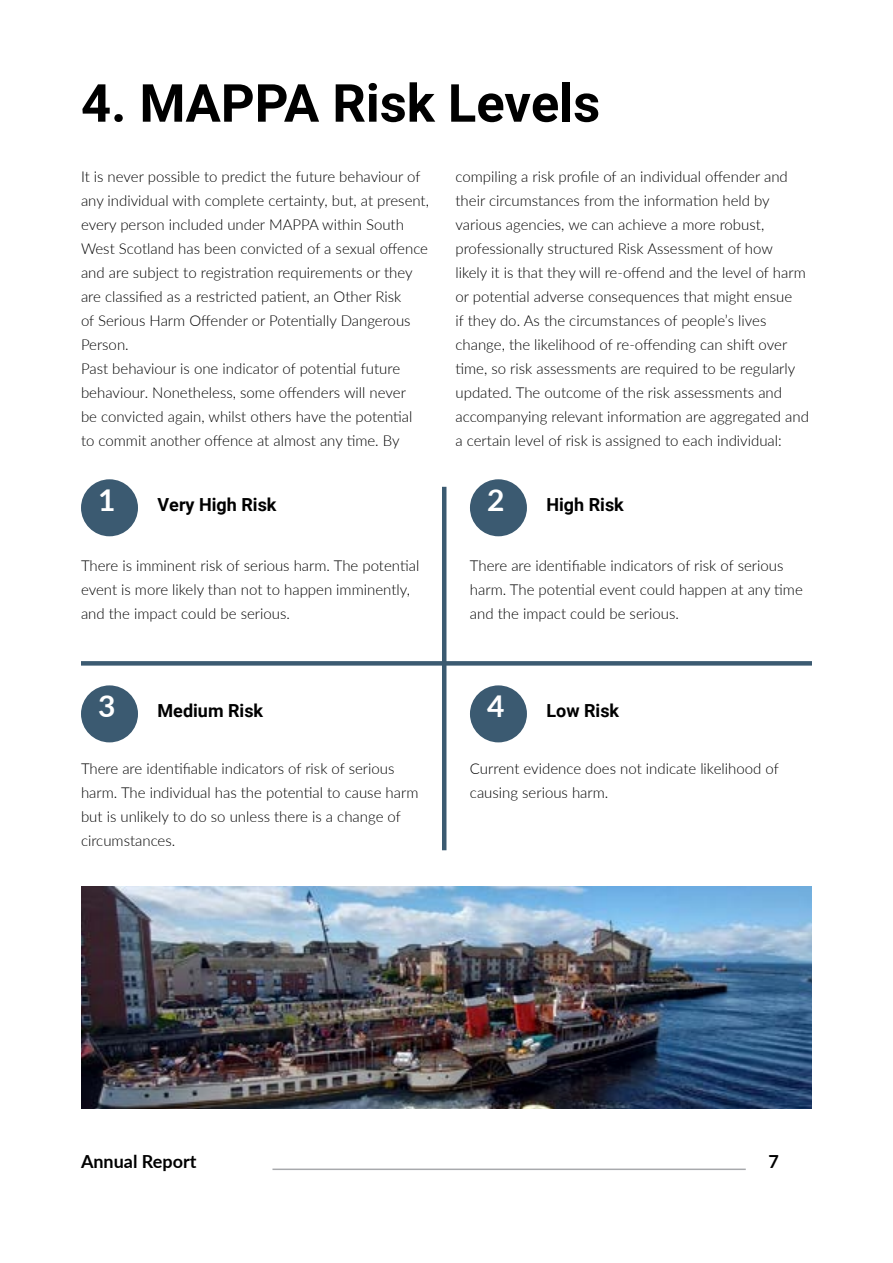
<style>
.page{position:relative;width:893px;height:1263px;background:#fff}
.page>*{position:absolute;margin:0;border:0;box-sizing:border-box;transform-origin:0 0}
.Subhead{font:700 52.5px "Roboto";color:#000}
.body_copy_bold{font:700 30px "Lato";color:#fff}
.subhead_3{font:700 18px "Roboto";color:#000}
.t1{font:700 18px "Lato";color:#000}
.body_copy{font:300 15px/24px "Lato";color:#000}
</style>
<div class="page">
<div style="left:81px;top:479px;width:57px;height:57px;background:#3b5a71;border-radius:50%"></div>
<div style="left:81px;top:685px;width:57px;height:57px;background:#3b5a71;border-radius:50%"></div>
<div style="left:470px;top:479px;width:57px;height:57px;background:#3b5a71;border-radius:50%"></div>
<div style="left:470px;top:685px;width:57px;height:57px;background:#3b5a71;border-radius:50%"></div>
<hr style="left:272px;top:1168px;width:474px;height:2px;background:#a7a9ac">
<div style="left:81px;top:661px;width:731px;height:5px;background:#3b5a71"></div>
<hr style="left:442px;top:487px;width:4px;height:363px;background:#3b5a71">
<img style="left:81px;top:886px;width:731px;height:222px">
<h2 class="Subhead" style="left:81px;top:66px;width:521px">4. MAPPA Risk Levels</h2>
<p class="body_copy" style="left:81px;top:164px;width:350px">It is never possible to predict the future behaviour of any individual with complete certainty, but, at present, every person included under MAPPA within South West Scotland has been convicted of a sexual offence and are subject to registration requirements or they are classified as a restricted patient, an Other Risk<br>of Serious Harm Offender or Potentially Dangerous Person.</p>
<p class="body_copy" style="left:81px;top:356px;width:333px">Past behaviour is one indicator of potential future behaviour. Nonetheless, some offenders will never be convicted again, whilst others have the potential to commit another offence at almost any time. By</p>
<p class="body_copy_bold" style="left:98px;top:478px;width:19px">1</p>
<p class="subhead_3" style="left:158px;top:492px;width:121px">Very High Risk</p>
<p class="body_copy" style="left:81px;top:553px;width:340px">There is imminent risk of serious harm. The potential event is more likely than not to happen imminently, and the impact could be serious.</p>
<p class="body_copy" style="left:455px;top:164px;width:355px">compiling a risk profile of an individual offender and their circumstances from the information held by various agencies, we can achieve a more robust, professionally structured Risk Assessment of how<br>likely it is that they will re-offend and the level of harm or potential adverse consequences that might ensue<br>if they do. As the circumstances of people’s lives change, the likelihood of re-offending can shift over time, so risk assessments are required to be regularly updated. The outcome of the risk assessments and accompanying relevant information are aggregated and a certain level of risk is assigned to each individual:</p>
<p class="body_copy_bold" style="left:487px;top:478px;width:19px">2</p>
<p class="subhead_3" style="left:546px;top:492px;width:79px">High Risk</p>
<p class="body_copy" style="left:470px;top:553px;width:334px">There are identifiable indicators of risk of serious harm. The potential event could happen at any time and the impact could be serious.</p>
<p class="body_copy_bold" style="left:98px;top:684px;width:19px">3</p>
<p class="subhead_3" style="left:158px;top:698px;width:107px">Medium Risk</p>
<p class="body_copy" style="left:81px;top:756px;width:339px">There are identifiable indicators of risk of serious harm. The individual has the potential to cause harm but is unlikely to do so unless there is a change of circumstances.</p>
<p class="body_copy_bold" style="left:487px;top:684px;width:19px">4</p>
<p class="subhead_3" style="left:546px;top:698px;width:74px">Low Risk</p>
<p class="body_copy" style="left:470px;top:756px;width:310px">Current evidence does not indicate likelihood of causing serious harm.</p>
<p class="t1" style="left:81px;top:1148px;width:117px">Annual Report</p>
<p class="t1" style="left:768px;top:1148px;width:12px">7</p>
</div>
